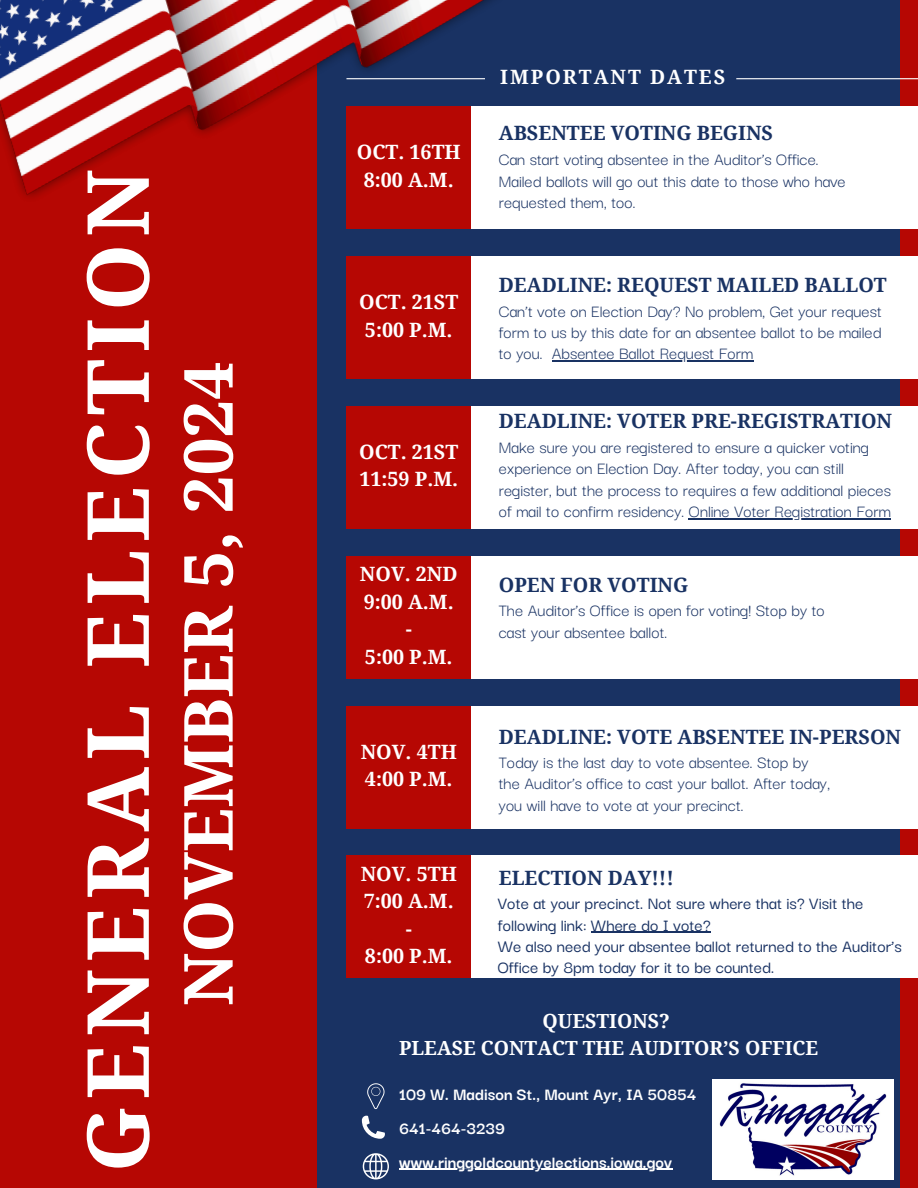
<style>
.page{position:relative;width:918px;height:1188px;background:#b60703}
.page>*{position:absolute;margin:0;border:0;box-sizing:border-box;transform-origin:0 0}
.t1{font:700 85.8px "Droid Serif";letter-spacing:.08em;color:#fff}
.t2{font:700 67.8px "Droid Serif";color:#fff}
.t3{font:700 19.8px "Droid Serif";color:#193263}
.t4{font:700 19.8px/27.5px "Droid Serif";color:#fff;text-align:center}
.t5{font:700 19.8px "Droid Serif";letter-spacing:.1em;color:#fff}
.t6{font:700 19.5px/27px "Droid Serif";color:#fff;text-align:center}
.t7{font:18.3px/21.3px "Darker Grotesque";color:#193263}
.t8{font:500 18.3px/21.3px "Darker Grotesque";color:#193263}
.t9{font:700 18.3px/33.8px "Darker Grotesque";color:#fff}
</style>
<div class="page">
<div style="left:318px;top:0;width:582px;height:1188px;background:#193263"></div>
<img style="left:0;top:0;width:557px;height:217px">
<div style="left:346px;top:856px;width:125px;height:122px;background:#b60703"></div>
<div style="left:471px;top:856px;width:447px;height:122px;background:#fff"></div>
<div style="left:346px;top:107px;width:125px;height:122px;background:#b60703"></div>
<div style="left:471px;top:107px;width:447px;height:122px;background:#fff"></div>
<div style="left:346px;top:256px;width:125px;height:123px;background:#b60703"></div>
<div style="left:471px;top:256px;width:447px;height:123px;background:#fff"></div>
<div style="left:346px;top:406px;width:125px;height:122px;background:#b60703"></div>
<div style="left:471px;top:406px;width:447px;height:122px;background:#fff"></div>
<div style="left:346px;top:556px;width:125px;height:122px;background:#b60703"></div>
<div style="left:471px;top:556px;width:447px;height:122px;background:#fff"></div>
<div style="left:346px;top:706px;width:125px;height:122px;background:#b60703"></div>
<div style="left:471px;top:706px;width:447px;height:122px;background:#fff"></div>
<hr style="left:346px;top:78px;width:139px;height:1px;background:#fff">
<hr style="left:736px;top:78px;width:182px;height:1px;background:#fff">
<img style="left:712px;top:1079px;width:182px;height:100px">
<svg style="left:367px;top:1083px;width:18px;height:26px"></svg>
<svg style="left:362px;top:1116px;width:23px;height:23px"></svg>
<svg style="left:363px;top:1153px;width:26px;height:26px"></svg>
<hr style="left:552px;top:360px;width:201px;height:2px;background:#193263">
<hr style="left:689px;top:518px;width:202px;height:1px;background:#193263">
<hr style="left:591px;top:932px;width:120px;height:1px;background:#193263">
<hr style="left:399px;top:1169px;width:273px;height:1px;background:#fff">
<h3 class="t1" style="left:69px;top:1172px;width:1005px;rotate:-90deg">GENERAL ELECTION</h3>
<h3 class="t2" style="left:170px;top:1006px;width:646px;rotate:-90deg">NOVEMBER 5, 2024</h3>
<h3 class="t5" style="left:500px;top:66px;width:227px">IMPORTANT DATES</h3>
<p class="t4" style="left:357px;top:139px;width:105px">OCT. 16TH<br>8:00 A.M.</p>
<h3 class="t4" style="left:359px;top:288px;width:101px;text-align:left">OCT. 21ST<br>5:00 P.M.</h3>
<p class="t4" style="left:359px;top:438px;width:101px;text-align:left">OCT. 21ST<br>11:59 P.M.</p>
<p class="t3" style="left:499px;top:122px;width:276px">ABSENTEE VOTING BEGINS</p>
<h3 class="t7" style="left:499px;top:148px;width:321px">Can start voting absentee in the Auditor’s Office.</h3>
<h3 class="t7" style="left:499px;top:169px;width:348px">Mailed ballots will go out this date to those who have requested them, too.</h3>
<h4 class="t3" style="left:499px;top:274px;width:390px">DEADLINE: REQUEST MAILED BALLOT</h4>
<p class="t7" style="left:499px;top:299px;width:385px;text-align:justify">Can’t vote on Election Day? No problem, Get your request form to us by this date for an absentee ballot to be mailed to you.</p>
<h2 class="t7" style="left:552px;top:342px;width:203px">Absentee Ballot Request Form</h2>
<h1 class="t3" style="left:499px;top:410px;width:395px">DEADLINE: VOTER PRE-REGISTRATION</h1>
<h3 class="t7" style="left:499px;top:435px;width:394px">Make sure you are registered to ensure a quicker voting experience on Election Day. After today, you can still register, but the process to requires a few additional pieces of mail to confirm residency. Online Voter Registration Form</h3>
<h3 class="t4" style="left:360px;top:561px;width:99px">NOV. 2ND<br>9:00 A.M. -<br>5:00 P.M.</h3>
<p class="t3" style="left:499px;top:574px;width:191px">OPEN FOR VOTING</p>
<h3 class="t7" style="left:499px;top:599px;width:327px">The Auditor’s Office is open for voting! Stop by to cast your absentee ballot.</h3>
<p class="t4" style="left:361px;top:738px;width:98px;text-align:left">NOV. 4TH<br>4:00 P.M.</p>
<h3 class="t3" style="left:499px;top:725px;width:404px">DEADLINE: VOTE ABSENTEE IN-PERSON</h3>
<p class="t7" style="left:499px;top:750px;width:333px">Today is the last day to vote absentee. Stop by the Auditor’s office to cast your ballot. After today, you will have to vote at your precinct.</p>
<h3 class="t4" style="left:361px;top:860px;width:98px">NOV. 5TH<br>7:00 A.M. -<br>8:00 P.M.</h3>
<p class="t3" style="left:499px;top:866px;width:177px">ELECTION DAY!!!</p>
<h3 class="t8" style="left:498px;top:892px;width:406px">Vote at your precinct. Not sure where that is? Visit the following link: Where do I vote?<br>We also need your absentee ballot returned to the Auditor’s Office by 8pm today for it to be counted.</h3>
<p class="t6" style="left:399px;top:1008px;width:421px">QUESTIONS?<br>PLEASE CONTACT THE AUDITOR’S OFFICE</p>
<h3 class="t9" style="left:399px;top:1076px;width:299px">109 W. Madison St., Mount Ayr, IA 50854<br>641-464-3239</h3>
<h4 class="t9" style="left:399px;top:1144px;width:275px">www.ringgoldcountyelections.iowa.gov</h4>
</div>
